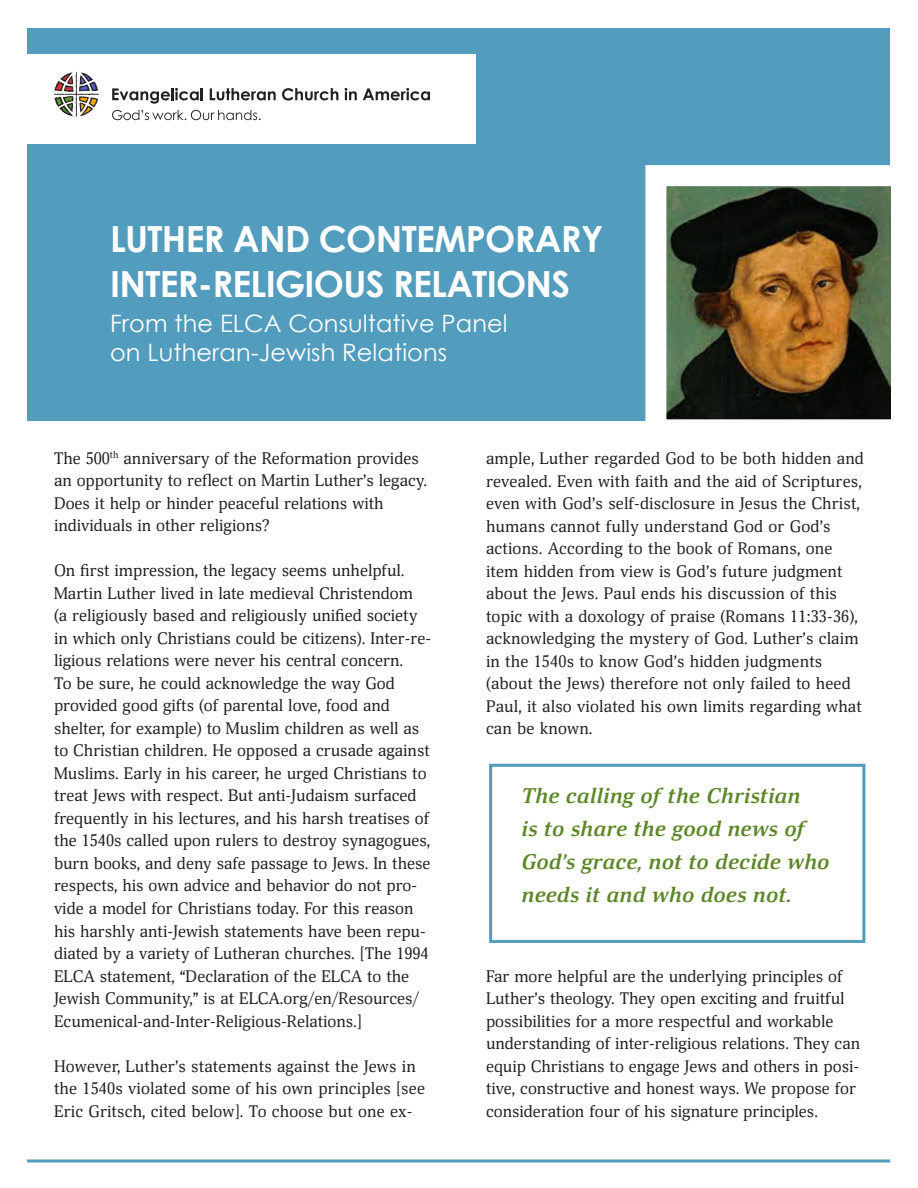
<style>
.page{position:relative;width:918px;height:1188px;background:#fff}
.page>*{position:absolute;margin:0;border:0;box-sizing:border-box;transform-origin:0 0}
.t1{font:700 36px "Century Gothic";letter-spacing:-.02em;color:#fff}
.t2{font:24px/28.8px "Century Gothic";letter-spacing:.005em;color:#fff}
.t3{font:italic 700 21px/33px "Deca Serif";color:#5c8727}
.t4{font:16.5px/22.5px "Deca Serif";color:#231f20}
</style>
<div class="page">
<div style="left:28px;top:28px;width:862px;height:392px;background:#529cbe"></div>
<div style="left:19px;top:54px;width:457px;height:89px;background:#fff"></div>
<svg style="left:112px;top:88px;width:91px;height:16px"></svg>
<svg style="left:210px;top:88px;width:66px;height:12px"></svg>
<svg style="left:282px;top:88px;width:56px;height:13px"></svg>
<svg style="left:345px;top:88px;width:12px;height:12px"></svg>
<svg style="left:363px;top:88px;width:67px;height:12px"></svg>
<svg style="left:112px;top:110px;width:149px;height:10px"></svg>
<svg style="left:54px;top:72px;width:45px;height:45px"></svg>
<div style="left:489px;top:764px;width:376px;height:179px;border:3px solid #529cbe"></div>
<img style="left:667px;top:187px;width:223px;height:231px">
<div style="left:645px;top:165px;width:267px;height:275px;border:21px solid #fff"></div>
<hr style="left:27px;top:1160px;width:863px;height:2px;background:#529cbe">
<p class="t1" style="left:110px;top:211px;width:495px">LUTHER AND CONTEMPORARY</p>
<p class="t1" style="left:110px;top:256px;width:462px">INTER-RELIGIOUS RELATIONS</p>
<p class="t2" style="left:110px;top:309px;width:399px">From the ELCA Consultative Panel on Lutheran-Jewish Relations</p>
<p class="t4" style="left:54px;top:447px;width:375px">The 500<sup>th</sup> anniversary of the Reformation provides an opportunity to reflect on Martin Luther’s legacy.<br>Does it help or hinder peaceful relations with individuals in other religions?</p>
<p class="t4" style="left:54px;top:560px;width:379px">On first impression, the legacy seems unhelpful.<br>Martin Luther lived in late medieval Christendom<br>(a religiously based and religiously unified society in which only Christians could be citizens). Inter-re&shy;ligious relations were never his central concern.<br>To be sure, he could acknowledge the way God provided good gifts (of parental love, food and shelter, for example) to Muslim children as well as to Christian children. He opposed a crusade against Muslims. Early in his career, he urged Christians to treat Jews with respect. But anti-Judaism surfaced frequently in his lectures, and his harsh treatises of the 1540s called upon rulers to destroy synagogues, burn books, and deny safe passage to Jews. In these respects, his own advice and behavior do not pro&shy;vide a model for Christians today. For this reason his harshly anti-Jewish statements have been repu&shy;diated by a variety of Lutheran churches. [The 1994<br>ELCA statement, “Declaration of the ELCA to the Jewish Community,” is at ELCA.org/en/Resources/ Ecumenical-and-Inter-Religious-Relations.]</p>
<p class="t4" style="left:54px;top:1055px;width:373px">However, Luther’s statements against the Jews in the 1540s violated some of his own principles [see<br>Eric Gritsch, cited below]. To choose but one ex-</p>
<p class="t4" style="left:486px;top:448px;width:380px">ample, Luther regarded God to be both hidden and revealed. Even with faith and the aid of Scriptures, even with God’s self-disclosure in Jesus the Christ, humans cannot fully understand God or God’s actions. According to the book of Romans, one item hidden from view is God’s future judgment about the Jews. Paul ends his discussion of this topic with a doxology of praise (Romans 11:33-36), acknowledging the mystery of God. Luther’s claim in the 1540s to know God’s hidden judgments (about the Jews) therefore not only failed to heed Paul, it also violated his own limits regarding what can be known.</p>
<p class="t3" style="left:521px;top:780px;width:310px">The calling of the Christian<br>is to share the good news of<br>God’s grace, not to decide who needs it and who does not.</p>
<p class="t4" style="left:486px;top:965px;width:376px">Far more helpful are the underlying principles of Luther’s theology. They open exciting and fruitful possibilities for a more respectful and workable understanding of inter-religious relations. They can equip Christians to engage Jews and others in posi&shy;tive, constructive and honest ways. We propose for consideration four of his signature principles.</p>
</div>
